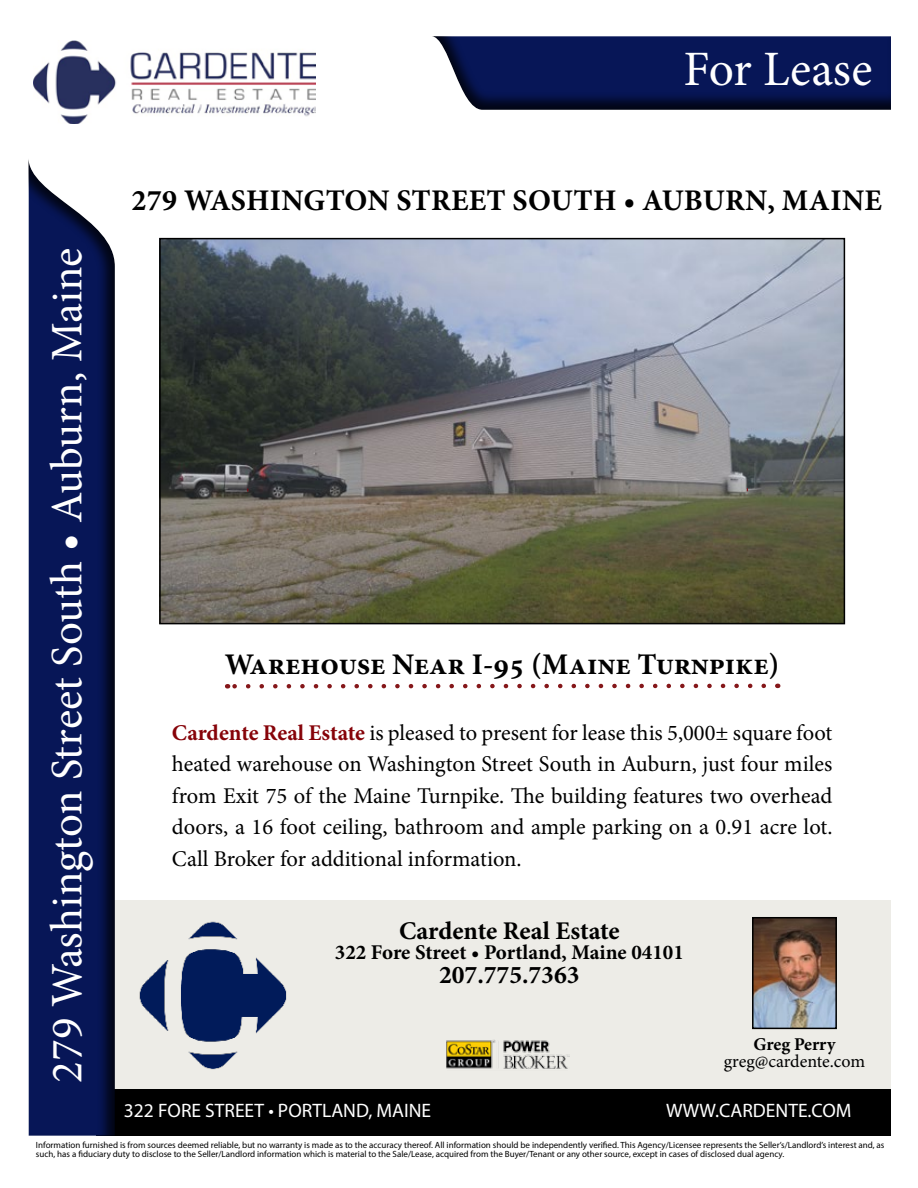
<style>
.page{position:relative;width:918px;height:1188px;background:#fff}
.page>*{position:absolute;margin:0;border:0;box-sizing:border-box;transform-origin:0 0}
.t1{font:49.5px "Minion Pro";color:#fff}
.t2{font:45px "Minion Pro";letter-spacing:-.005em;color:#fff}
.t3{font:700 30px "Minion Pro";color:#000}
.t4{font:700 25.5px "Minion Pro";color:#000}
.t5{font:22.5px/31.5px "Minion Pro";color:#000;text-align:justify}
.t6{font:700 21px "Minion Pro";color:#000}
.t7{font:19.5px "Myriad Pro";color:#fff}
.t8{font:18px "Minion Pro";letter-spacing:-.005em;color:#000}
.t9{font:700 18px "Minion Pro";color:#000}
.t10{font:9px/9px "Myriad Pro";color:#000}
.s1{font-weight:700;color:#860309}
</style>
<div class="page">
<img style="left:162px;top:241px;width:680px;height:380px">
<div style="left:159px;top:238px;width:686px;height:386px;border:2px solid #000"></div>
<div style="left:113px;top:901px;width:778px;height:188px;background:#edece7"></div>
<div style="left:96px;top:1089px;width:795px;height:47px;background:#000"></div>
<svg style="left:234px;top:684px;width:530px;height:5px"></svg>
<img style="left:755px;top:920px;width:79px;height:106px">
<div style="left:752px;top:917px;width:85px;height:112px;border:2px solid #000"></div>
<div style="left:430px;top:35px;width:462px;height:75px;background:#000;opacity:.75"></div>
<img style="left:34px;top:41px;width:282px;height:82px">
<div style="left:27px;top:156px;width:89px;height:981px;background:#000;opacity:.75"></div>
<img style="left:139px;top:921px;width:147px;height:148px">
<img style="left:446px;top:1040px;width:124px;height:29px">
<h1 class="t1" style="left:684px;top:36px;width:191px">For Lease</h1>
<h2 class="t2" style="left:37px;top:1083px;width:836px;rotate:-90deg">279 Washington Street South • Auburn, Maine</h2>
<h3 class="t3" style="left:132px;top:179px;width:752px">279 WASHINGTON STREET SOUTH • AUBURN, MAINE</h3>
<h3 class="t3" style="left:225px;top:644px;width:556px">Warehouse Near I-95 (Maine Turnpike)</h3>
<p class="t5" style="left:172px;top:717px;width:662px"><span class="s1">Cardente Real Estate</span> is pleased to present for lease this 5,000± square foot heated warehouse on Washington Street South in Auburn, just four miles from Exit 75 of the Maine Turnpike. The building features two overhead doors, a 16 foot ceiling, bathroom and ample parking on a 0.91 acre lot.<br>Call Broker for additional information.</p>
<h3 class="t4" style="left:399px;top:913px;width:222px">Cardente Real Estate</h3>
<h3 class="t6" style="left:335px;top:938px;width:350px">322 Fore Street • Portland, Maine 04101</h3>
<h3 class="t4" style="left:439px;top:956px;width:142px">207.775.7363</h3>
<h3 class="t9" style="left:753px;top:1032px;width:84px">Greg Perry</h3>
<h3 class="t8" style="left:724px;top:1050px;width:143px">greg@cardente.com</h3>
<h3 class="t7" style="left:124px;top:1099px;width:309px">322 FORE STREET • PORTLAND, MAINE</h3>
<h3 class="t7" style="left:666px;top:1099px;width:187px">WWW.CARDENTE.COM</h3>
<p class="t10" style="left:36px;top:1140px;width:850px">Information furnished is from sources deemed reliable, but no warranty is made as to the accuracy thereof. All information should be independently verified. This Agency/Licensee represents the Seller’s/Landlord’s interest and, as such, has a fiduciary duty to disclose to the Seller/Landlord information which is material to the Sale/Lease, acquired from the Buyer/Tenant or any other source, except in cases of disclosed dual agency.</p>
</div>
